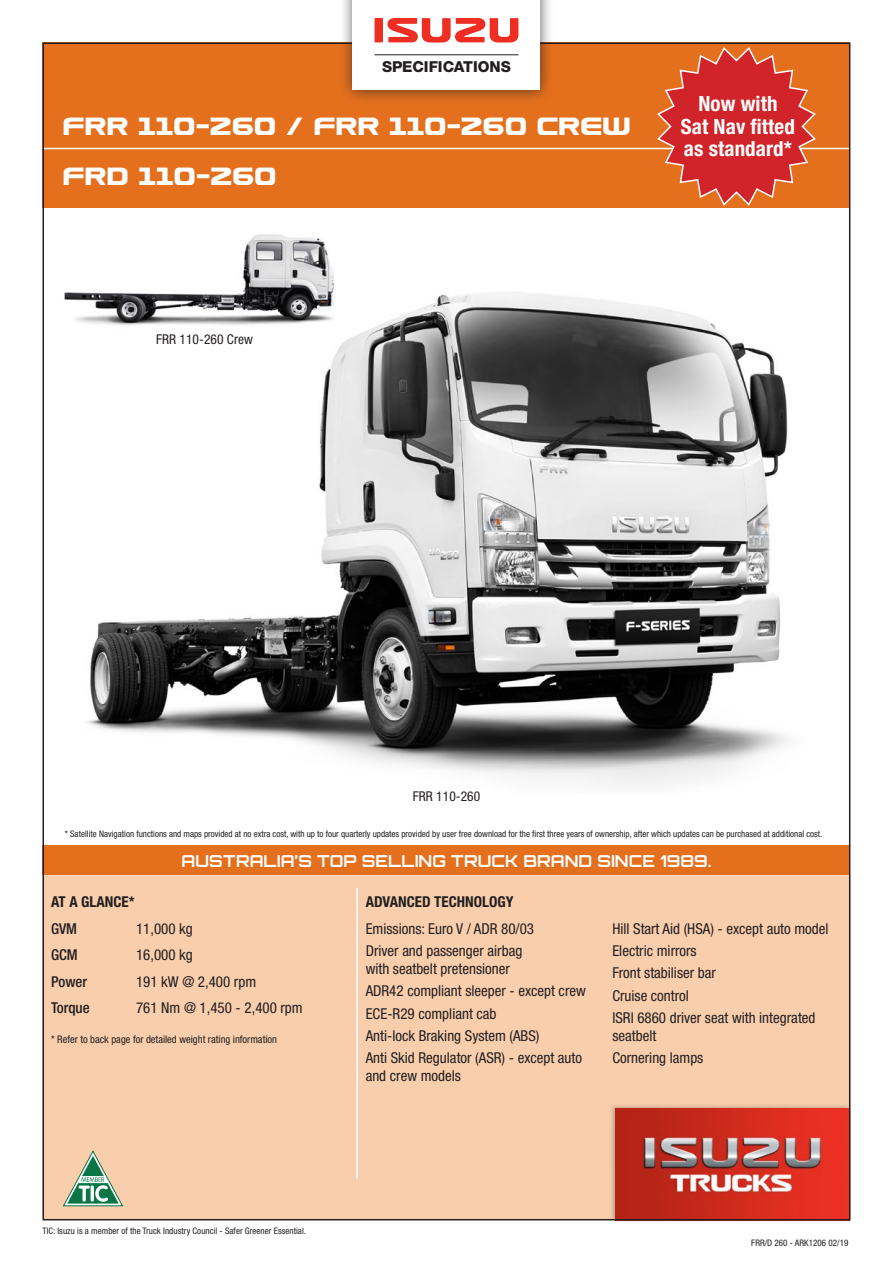
<style>
.page{position:relative;width:893px;height:1263px;background:#fff}
.page>*{position:absolute;margin:0;border:0;box-sizing:border-box;transform-origin:0 0}
.t1{font:30px "Usuzi Oz";letter-spacing:.005em;color:#fff}
.t2{font:700 condensed 21px/22.5px "Helvetica Neue";letter-spacing:.005em;color:#fff;text-align:center}
.t3{font:700 16.5px "Orbitron";letter-spacing:.005em;color:#fff}
.t4{font:800 15.15px "Helvetica Neue";color:#231f20}
.COVER_-_table{font:condensed 15px/18px "Helvetica Neue";color:#231f20}
.t5{font:700 condensed 15px "Helvetica Neue";color:#231f20}
.COVER_-_table-2{font:500 condensed 15px "Helvetica Neue";color:#231f20}
.REGULAR{font:condensed 13.5px "Helvetica Neue";letter-spacing:.005em;color:#231f20}
.t6{font:condensed 10.5px "Helvetica Neue";color:#231f20}
.REGULAR-2{font:condensed 9px "Helvetica Neue";color:#231f20}
</style>
<div class="page">
<img style="left:86px;top:292px;width:703px;height:493px">
<img style="left:64px;top:234px;width:290px;height:100px">
<div style="left:43px;top:845px;width:807px;height:30px;background:#e4701e"></div>
<div style="left:46px;top:875px;width:801px;height:342px;background:#f8cead"></div>
<hr style="left:356px;top:1014px;width:2px;height:50px;background:#fff">
<hr style="left:356px;top:1064px;width:2px;height:114px;background:#fff">
<hr style="left:356px;top:888px;width:2px;height:25px;background:#fff">
<hr style="left:356px;top:913px;width:2px;height:101px;background:#fff">
<div style="left:609px;top:1103px;width:243px;height:120px;background:#231f20;opacity:.3"></div>
<img style="left:615px;top:1109px;width:232px;height:108px">
<div style="left:43px;top:43px;width:807px;height:165px;background:#e4701e"></div>
<hr style="left:43px;top:148px;width:807px;height:1px;background:#fff">
<svg style="left:62px;top:1150px;width:62px;height:56px;background:#b2bc9d"></svg>
<div style="left:339px;top:0;width:215px;height:104px;background:#231f20;opacity:.75"></div>
<div style="left:353px;top:0;width:187px;height:89px;background:#fff"></div>
<svg style="left:374px;top:18px;width:144px;height:25px"></svg>
<hr style="left:374px;top:54px;width:144px;height:1px;background:#231f20">
<svg style="left:656px;top:47px;width:161px;height:159px"></svg>
<p class="t4" style="left:382px;top:57px;width:130px">SPECIFICATIONS</p>
<p class="t1" style="left:64px;top:111px;width:570px">FRR 11O-26O / FRR 11O-26O CREW</p>
<p class="t1" style="left:64px;top:160px;width:216px">FRD 11O-26O</p>
<p class="t2" style="left:681px;top:92px;width:115px">Now with<br>Sat Nav fitted as standard*</p>
<p class="REGULAR" style="left:156px;top:332px;width:98px">FRR 110-260 Crew</p>
<p class="REGULAR" style="left:413px;top:788px;width:69px">FRR 110-260</p>
<p class="REGULAR-2" style="left:65px;top:828px;width:759px">* Satellite Navigation functions and maps provided at no extra cost, with up to four quarterly updates provided by user free download for the first three years of ownership, after which updates can be purchased at additional cost.</p>
<p class="t3" style="left:182px;top:851px;width:531px">AUSTRALIA’S TOP SELLING TRUCK BRAND SINCE 1989.</p>
<p class="t5" style="left:51px;top:892px;width:85px">AT A GLANCE*</p>
<p class="t5" style="left:366px;top:892px;width:149px">ADVANCED TECHNOLOGY</p>
<p class="COVER_-_table-2" style="left:51px;top:919px;width:28px">GVM</p>
<p class="COVER_-_table-2" style="left:51px;top:946px;width:28px">GCM</p>
<p class="COVER_-_table-2" style="left:51px;top:972px;width:38px">Power</p>
<p class="COVER_-_table-2" style="left:51px;top:999px;width:40px">Torque</p>
<p class="COVER_-_table" style="left:366px;top:919px;width:170px">Emissions: Euro V / ADR 80/03</p>
<p class="COVER_-_table" style="left:366px;top:942px;width:158px">Driver and passenger airbag with seatbelt pretensioner</p>
<p class="COVER_-_table" style="left:366px;top:982px;width:222px">ADR42 compliant sleeper - except crew</p>
<p class="COVER_-_table" style="left:366px;top:1004px;width:132px">ECE-R29 compliant cab</p>
<p class="COVER_-_table" style="left:366px;top:1026px;width:175px">Anti-lock Braking System (ABS)</p>
<p class="COVER_-_table" style="left:366px;top:1049px;width:218px">Anti Skid Regulator (ASR) - except auto and crew models</p>
<p class="COVER_-_table" style="left:136px;top:919px;width:58px">11,000 kg</p>
<p class="COVER_-_table" style="left:136px;top:946px;width:58px">16,000 kg</p>
<p class="COVER_-_table" style="left:136px;top:972px;width:122px">191 kW @ 2,400 rpm</p>
<p class="COVER_-_table" style="left:136px;top:999px;width:168px">761 Nm @ 1,450 - 2,400 rpm</p>
<p class="t6" style="left:51px;top:1033px;width:228px">* Refer to back page for detailed weight rating information</p>
<p class="COVER_-_table" style="left:612px;top:919px;width:218px">Hill Start Aid (HSA) - except auto model</p>
<p class="COVER_-_table" style="left:612px;top:942px;width:86px">Electric mirrors</p>
<p class="COVER_-_table" style="left:612px;top:964px;width:105px">Front stabiliser bar</p>
<p class="COVER_-_table" style="left:612px;top:986px;width:78px">Cruise control</p>
<p class="COVER_-_table" style="left:612px;top:1008px;width:205px">ISRI 6860 driver seat with integrated seatbelt</p>
<p class="COVER_-_table" style="left:612px;top:1049px;width:93px">Cornering lamps</p>
<p class="REGULAR-2" style="left:43px;top:1225px;width:265px">TIC: Isuzu is a member of the Truck Industry Council - Safer Greener Essential.</p>
<p class="REGULAR-2" style="left:751px;top:1237px;width:99px">FRR/D 260 - ARK1206 02/19</p>
</div>
